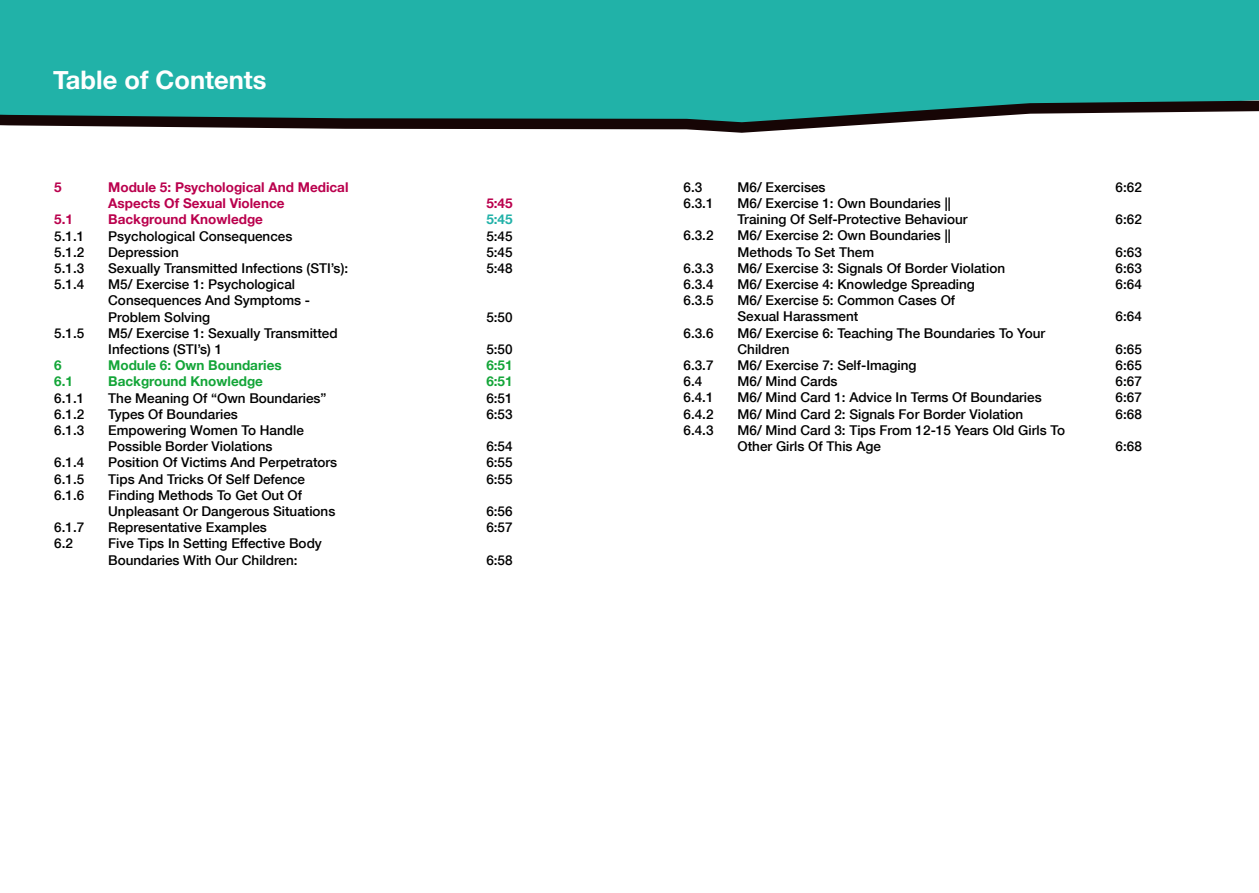
<style>
.page{position:relative;width:1259px;height:893px;background:#fff}
.page>*{position:absolute;margin:0;border:0;box-sizing:border-box;transform-origin:0 0}
.t1{font:700 25.5px "Helvetica Neue";color:#fff}
.t2{font:500 13.5px/16.2px "Helvetica Neue";color:#000}
.t3{font:700 13.5px/16.2px "Helvetica Neue";color:#ba004d}
.t4{font:700 13.5px "Helvetica Neue";color:#13a538}
.t5{font:700 13.5px "Helvetica Neue";color:#21b1a8}
</style>
<div class="page">
<div style="left:0;top:0;width:1259px;height:95px;background:#21b2a8"></div>
<svg style="left:0;top:95px;width:1259px;height:38px"></svg>
<h1 class="t1" style="left:53px;top:60px;width:215px">Table of Contents</h1>
<p class="t3" style="left:54px;top:179px;width:9px">5</p>
<p class="t3" style="left:108px;top:179px;width:242px">Module 5: Psychological And Medical<br>Aspects Of Sexual Violence</p>
<p class="t3" style="left:486px;top:196px;width:28px">5:45</p>
<p class="t3" style="left:54px;top:212px;width:20px">5.1</p>
<p class="t3" style="left:108px;top:212px;width:156px">Background Knowledge</p>
<p class="t5" style="left:486px;top:209px;width:28px">5:45</p>
<p class="t2" style="left:54px;top:228px;width:32px">5.1.1</p>
<p class="t2" style="left:108px;top:228px;width:186px">Psychological Consequences</p>
<p class="t2" style="left:486px;top:228px;width:28px">5:45</p>
<p class="t2" style="left:54px;top:244px;width:32px">5.1.2</p>
<p class="t2" style="left:108px;top:244px;width:72px">Depression</p>
<p class="t2" style="left:486px;top:244px;width:28px">5:45</p>
<p class="t2" style="left:54px;top:260px;width:32px">5.1.3</p>
<p class="t2" style="left:108px;top:260px;width:241px">Sexually Transmitted Infections (STI’s):</p>
<p class="t2" style="left:486px;top:260px;width:28px">5:48</p>
<p class="t2" style="left:54px;top:276px;width:32px">5.1.4</p>
<p class="t2" style="left:108px;top:276px;width:203px">M5/ Exercise 1: Psychological<br>Consequences And Symptoms -<br>Problem Solving</p>
<p class="t2" style="left:486px;top:309px;width:28px">5:50</p>
<p class="t2" style="left:54px;top:325px;width:32px">5.1.5</p>
<p class="t2" style="left:108px;top:325px;width:231px">M5/ Exercise 1: Sexually Transmitted<br>Infections (STI’s) 1</p>
<p class="t2" style="left:486px;top:341px;width:28px">5:50</p>
<p class="t4" style="left:54px;top:355px;width:9px">6</p>
<p class="t4" style="left:108px;top:355px;width:175px">Module 6: Own Boundaries</p>
<p class="t4" style="left:486px;top:355px;width:28px">6:51</p>
<p class="t4" style="left:54px;top:371px;width:20px">6.1</p>
<p class="t4" style="left:108px;top:371px;width:156px">Background Knowledge</p>
<p class="t4" style="left:486px;top:371px;width:28px">6:51</p>
<p class="t2" style="left:54px;top:390px;width:32px">6.1.1</p>
<p class="t2" style="left:108px;top:390px;width:220px">The Meaning Of “Own Boundaries”</p>
<p class="t2" style="left:486px;top:390px;width:28px">6:51</p>
<p class="t2" style="left:54px;top:406px;width:32px">6.1.2</p>
<p class="t2" style="left:108px;top:406px;width:131px">Types Of Boundaries</p>
<p class="t2" style="left:486px;top:406px;width:28px">6:53</p>
<p class="t2" style="left:54px;top:422px;width:32px">6.1.3</p>
<p class="t2" style="left:108px;top:422px;width:197px">Empowering Women To Handle<br>Possible Border Violations</p>
<p class="t2" style="left:486px;top:438px;width:28px">6:54</p>
<p class="t2" style="left:54px;top:454px;width:32px">6.1.4</p>
<p class="t2" style="left:108px;top:454px;width:230px">Position Of Victims And Perpetrators</p>
<p class="t2" style="left:486px;top:454px;width:28px">6:55</p>
<p class="t2" style="left:54px;top:471px;width:32px">6.1.5</p>
<p class="t2" style="left:108px;top:471px;width:198px">Tips And Tricks Of Self Defence</p>
<p class="t2" style="left:486px;top:471px;width:28px">6:55</p>
<p class="t2" style="left:54px;top:487px;width:32px">6.1.6</p>
<p class="t2" style="left:108px;top:487px;width:229px">Finding Methods To Get Out Of<br>Unpleasant Or Dangerous Situations</p>
<p class="t2" style="left:486px;top:503px;width:28px">6:56</p>
<p class="t2" style="left:54px;top:519px;width:32px">6.1.7</p>
<p class="t2" style="left:108px;top:519px;width:160px">Representative Examples</p>
<p class="t2" style="left:486px;top:519px;width:28px">6:57</p>
<p class="t2" style="left:54px;top:535px;width:20px">6.2</p>
<p class="t2" style="left:108px;top:535px;width:215px">Five Tips In Setting Effective Body<br>Boundaries With Our Children:</p>
<p class="t2" style="left:486px;top:552px;width:28px">6:58</p>
<p class="t2" style="left:683px;top:179px;width:20px">6.3</p>
<p class="t2" style="left:737px;top:179px;width:90px">M6/ Exercises</p>
<p class="t2" style="left:1115px;top:179px;width:28px">6:62</p>
<p class="t2" style="left:683px;top:195px;width:32px">6.3.1</p>
<p class="t2" style="left:737px;top:195px;width:232px">M6/ Exercise 1: Own Boundaries ||<br>Training Of Self-Protective Behaviour</p>
<p class="t2" style="left:1115px;top:211px;width:28px">6:62</p>
<p class="t2" style="left:683px;top:227px;width:32px">6.3.2</p>
<p class="t2" style="left:737px;top:227px;width:215px">M6/ Exercise 2: Own Boundaries ||<br>Methods To Set Them</p>
<p class="t2" style="left:1115px;top:243px;width:28px">6:63</p>
<p class="t2" style="left:683px;top:260px;width:32px">6.3.3</p>
<p class="t2" style="left:737px;top:260px;width:269px">M6/ Exercise 3: Signals Of Border Violation</p>
<p class="t2" style="left:1115px;top:260px;width:28px">6:63</p>
<p class="t2" style="left:683px;top:276px;width:32px">6.3.4</p>
<p class="t2" style="left:737px;top:276px;width:239px">M6/ Exercise 4: Knowledge Spreading</p>
<p class="t2" style="left:1115px;top:276px;width:28px">6:64</p>
<p class="t2" style="left:683px;top:292px;width:32px">6.3.5</p>
<p class="t2" style="left:737px;top:292px;width:219px">M6/ Exercise 5: Common Cases Of<br>Sexual Harassment</p>
<p class="t2" style="left:1115px;top:308px;width:28px">6:64</p>
<p class="t2" style="left:683px;top:324px;width:32px">6.3.6</p>
<p class="t2" style="left:737px;top:324px;width:309px">M6/ Exercise 6: Teaching The Boundaries To Your<br>Children</p>
<p class="t2" style="left:1115px;top:341px;width:28px">6:65</p>
<p class="t2" style="left:683px;top:357px;width:32px">6.3.7</p>
<p class="t2" style="left:737px;top:357px;width:180px">M6/ Exercise 7: Self-Imaging</p>
<p class="t2" style="left:1115px;top:357px;width:28px">6:65</p>
<p class="t2" style="left:683px;top:373px;width:20px">6.4</p>
<p class="t2" style="left:737px;top:373px;width:102px">M6/ Mind Cards</p>
<p class="t2" style="left:1115px;top:373px;width:28px">6:67</p>
<p class="t2" style="left:683px;top:389px;width:32px">6.4.1</p>
<p class="t2" style="left:737px;top:389px;width:306px">M6/ Mind Card 1: Advice In Terms Of Boundaries</p>
<p class="t2" style="left:1115px;top:389px;width:28px">6:67</p>
<p class="t2" style="left:683px;top:405px;width:32px">6.4.2</p>
<p class="t2" style="left:737px;top:405px;width:287px">M6/ Mind Card 2: Signals For Border Violation</p>
<p class="t2" style="left:1115px;top:405px;width:28px">6:68</p>
<p class="t2" style="left:683px;top:422px;width:32px">6.4.3</p>
<p class="t2" style="left:737px;top:422px;width:329px">M6/ Mind Card 3: Tips From 12-15 Years Old Girls To<br>Other Girls Of This Age</p>
<p class="t2" style="left:1115px;top:438px;width:28px">6:68</p>
</div>
